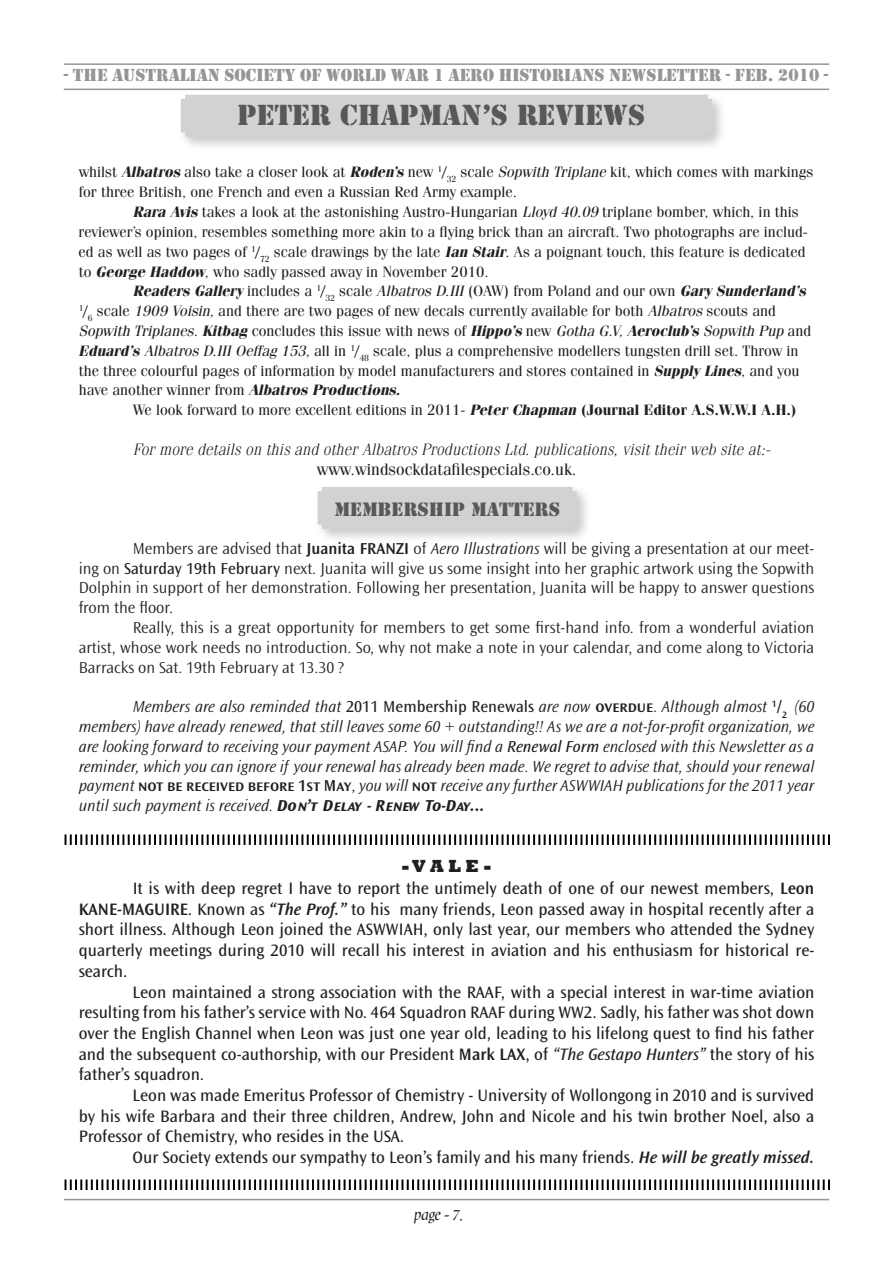
<style>
.page{position:relative;width:893px;height:1263px;background:#fff}
.page>*{position:absolute;margin:0;border:0;box-sizing:border-box;transform-origin:0 0}
.t1{font:27px "Stencil Std";color:#57585a}
.t2{font:18px "Stencil";color:#939598}
.t3{font:18px "Stencil Std";color:#57585a}
.t4{font:800 18px "Rockwell";color:#231f20}
.t5{font:17.25px/20.7px "Ocean Sans MT Pro";color:#231f20;text-align:justify}
.t6{font:italic 300 16.5px/19.8px "Ocean Sans MT Pro";color:#231f20;text-align:justify}
.t7{font:300 16.5px/19.8px "Ocean Sans MT Pro";color:#231f20;text-align:justify}
.t8{font:italic 300 16.5px "Fenice Pro ITC";color:#231f20}
.t9{font:16.5px "Fenice Pro ITC";color:#231f20}
.t10{font:italic 16.5px "Corvallis Sans";color:#231f20}
.t11{font:15px/19.8px "Fenice Pro ITC";color:#231f20}
.s1{font-weight:700;font-style:italic}
.s2{font-style:italic}
.s3{font-weight:700}
.s4{font-weight:600}
.s5{font-weight:400}
.s6{font-weight:400;font-style:normal}
.s7{font-weight:600;font-style:normal}
.s8{font-style:normal}
.s9{font-weight:600;font-style:italic}
.s10{font-size:18px}
</style>
<div class="page">
<hr style="left:64px;top:63px;width:765px;height:2px;background:#939598">
<hr style="left:64px;top:1199px;width:765px;height:1px;background:#939598">
<hr style="left:64px;top:89px;width:765px;height:1px;background:#939598">
<div style="left:179px;top:92px;width:547px;height:59px;background:#bcbdc0;opacity:.75"></div>
<div style="left:181px;top:95px;width:531px;height:42px;background:#d1d2d4"></div>
<svg style="left:65px;top:834px;width:765px;height:11px"></svg>
<svg style="left:65px;top:1179px;width:765px;height:11px"></svg>
<div style="left:315px;top:484px;width:276px;height:59px;background:#bcbdc0;opacity:.75"></div>
<div style="left:318px;top:487px;width:259px;height:42px;background:#d1d2d4"></div>
<p class="t2" style="left:64px;top:65px;width:766px">- THE AUSTRALIAN SOCIETY OF WORLD WAR 1 AERO HISTORIANS NEWSLETTER - FEB. 2010 -</p>
<p class="t1" style="left:238px;top:98px;width:409px">PETER CHAPMAN’S REVIEWS</p>
<p class="t11" style="left:79px;top:162px;width:736px">whilst <span class="s1">Albatros</span> also take a closer look at <span class="s1">Roden’s</span> new <sup>1</sup>/<sub>32</sub> scale <span class="s2">Sopwith Triplane</span> kit, which comes with markings for three British, one French and even a Russian Red Army example.</p>
<p class="t11" style="left:79px;top:202px;width:731px;text-indent:54px"><span class="s1">Rara Avis</span> takes a look at the astonishing Austro-Hungarian <span class="s2">Lloyd 40.09</span> triplane bomber, which, in this reviewer’s opinion, resembles something more akin to a flying brick than an aircraft. Two photographs are includ&shy;ed as well as two pages of <sup>1</sup>/<sub>72</sub> scale drawings by the late <span class="s1">Ian Stair</span>. As a poignant touch, this feature is dedicated to <span class="s1">George Haddow</span>, who sadly passed away in November 2010.</p>
<p class="t11" style="left:79px;top:281px;width:734px;text-indent:54px"><span class="s1">Readers Gallery</span> includes a <sup>1</sup>/<sub>32</sub> scale <span class="s2">Albatros D.III</span> (OAW) from Poland and our own <span class="s1">Gary Sunderland’s </span><sup>1</sup>/<sub>6</sub> scale <span class="s2">1909 Voisin,</span> and there are two pages of new decals currently available for both <span class="s2">Albatros</span> scouts and <span class="s2">Sopwith Triplanes</span>. <span class="s1">Kitbag</span> concludes this issue with news of <span class="s1">Hippo’s</span> new <span class="s2">Gotha G.V,</span> <span class="s1">Aeroclub’s</span> <span class="s2">Sopwith Pup</span> and <span class="s1">Eduard’s</span> <span class="s2">Albatros D.III Oeffag 153</span>, all in <sup>1</sup>/<sub>48</sub> scale, plus a comprehensive modellers tungsten drill set. Throw in the three colourful pages of information by model manufacturers and stores contained in <span class="s1">Supply Lines</span>, and you have another winner from <span class="s1">Albatros Productions.</span></p>
<p class="t11" style="left:133px;top:400px;width:666px">We look forward to more excellent editions in 2011- <span class="s1">Peter Chapman</span> <span class="s3">(Journal Editor A.S.W.W.I A.H.)</span></p>
<p class="t8" style="left:133px;top:439px;width:639px">For more details on this and other Albatros Productions Ltd. publications, visit their web site at:-</p>
<p class="t9" style="left:317px;top:459px;width:261px">www.windsockdatafilespecials.co.uk.</p>
<p class="t3" style="left:334px;top:497px;width:227px">MEMBERSHIP MATTERS</p>
<p class="t7" style="left:79px;top:538px;width:737px;text-indent:54px">Members are advised that <span class="s4">Juanita FRANZI</span> of <span class="s2">Aero Illustrations</span> will be giving a presentation at our meet&shy;ing on <span class="s5">Saturday 19th February</span> next. Juanita will give us some insight into her graphic artwork using the Sopwith Dolphin in support of her demonstration. Following her presentation, Juanita will be happy to answer questions from the floor.</p>
<p class="t7" style="left:79px;top:617px;width:737px;text-indent:54px">Really, this is a great opportunity for members to get some first-hand info. from a wonderful aviation artist, whose work needs no introduction. So, why not make a note in your calendar, and come along to Victoria Barracks on Sat. 19th February at 13.30 ?</p>
<p class="t6" style="left:79px;top:697px;width:737px;text-indent:54px">Members are also reminded that <span class="s6">2011 Membership Renewals</span> are now <span class="s7">overdue</span><span class="s8">.</span> Although almost <sup>1</sup><span class="s7">/</span><sub>2</sub> (60 members) have already renewed, that still leaves some 60 + outstanding!! As we are a not-for-profit organization, we are looking forward to receiving your payment ASAP. You will find a <span class="s5">Renewal Form</span> enclosed with this Newsletter as a reminder, which you can ignore if your renewal has already been made. We regret to advise that, should your renewal payment <span class="s7">not be received before 1st May</span><span class="s8">,</span> you will <span class="s7">not</span> receive any further ASWWIAH publications for the 2011 year until such payment is received. <span class="s3">Don’t Delay - Renew To-Day...</span></p>
<p class="t4" style="left:401px;top:856px;width:92px">- V A L E -</p>
<p class="t5" style="left:79px;top:878px;width:737px;text-indent:54px">It is with deep regret I have to report the untimely death of one of our newest members, <span class="s4">Leon KANE-MAGUIRE</span>. Known as <span class="s9">“The Prof.”</span> to his many friends, Leon passed away in hospital recently after a short illness. Although Leon joined the ASWWIAH, only last year, our members who attended the Sydney quarterly meetings during 2010 will recall his interest in aviation and his enthusiasm for historical re&shy;search.</p>
<p class="t5" style="left:79px;top:981px;width:737px;text-indent:54px">Leon maintained a strong association with the RAAF, with a special interest in war-time aviation resulting from his father’s service with No. 464 Squadron RAAF during WW2. Sadly, his father was shot down over the English Channel when Leon was just one year old, leading to his lifelong quest to find his father and the subsequent co-authorship, with our President <span class="s4">Mark LAX</span>, of <span class="s2">“The Gestapo Hunters”</span> the story of his father’s squadron.</p>
<p class="t5" style="left:79px;top:1085px;width:737px;text-indent:54px">Leon was made Emeritus Professor of Chemistry - University of Wollongong in 2010 and is survived by his wife Barbara and their three children, Andrew, John and Nicole and his twin brother Noel, also a Professor of Chemistry, who resides in the USA.</p>
<p class="t5" style="left:133px;top:1147px;width:683px">Our Society extends our sympathy to Leon’s family and his many friends. <span class="s9">He will be greatly missed.</span></p>
<p class="t10" style="left:414px;top:1205px;width:50px">page - 7<span class="s10">.</span></p>
</div>
